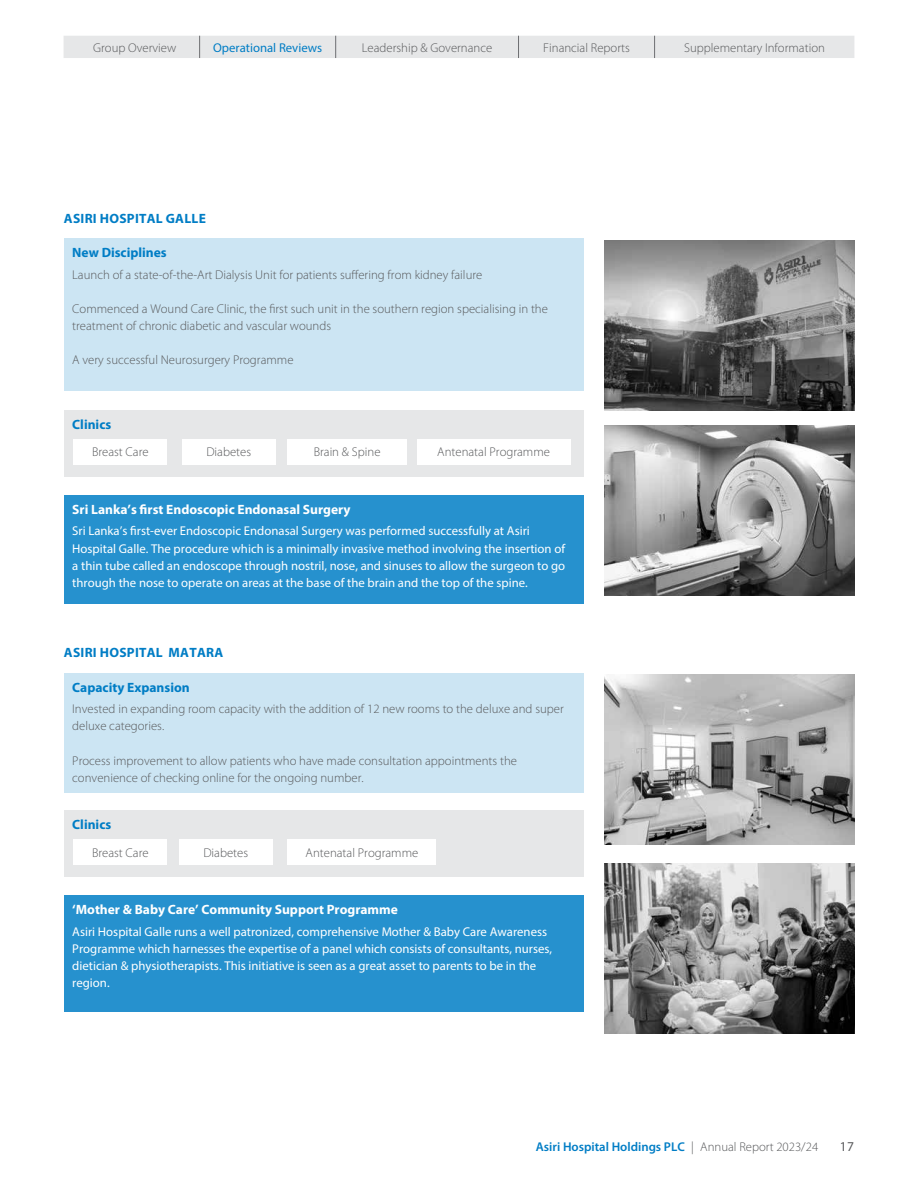
<style>
.page{position:relative;width:918px;height:1188px;background:#fff}
.page>*{position:absolute;margin:0;border:0;box-sizing:border-box;transform-origin:0 0}
.t1{font:700 13.5px "Myriad Pro";color:#fff}
.t2{font:700 13.5px "Myriad Pro";color:#007dc5}
.t3{font:700 13.5px "Myriad Pro";letter-spacing:.02em;color:#007dc5}
.t4{font:13.5px "Myriad Pro";color:#58595b}
.t5{font:300 12.75px/17.2px "Myriad Pro";color:#58595b}
.t6{font:12.75px/17.2px "Myriad Pro";color:#fff}
.t7{font:600 12.75px "Myriad Pro";color:#007dc5}
.t8{font:12.75px "Myriad Pro";color:#007dc5}
.s1{font-weight:300;color:#58595b}
</style>
<div class="page">
<div style="left:64px;top:239px;width:520px;height:152px;background:#cce5f3"></div>
<div style="left:64px;top:410px;width:520px;height:66px;background:#e6e7e8"></div>
<div style="left:64px;top:495px;width:520px;height:109px;background:#2691ce"></div>
<img style="left:605px;top:425px;width:249px;height:170px">
<img style="left:605px;top:240px;width:249px;height:170px">
<div style="left:74px;top:439px;width:93px;height:25px;background:#fff"></div>
<div style="left:182px;top:439px;width:94px;height:25px;background:#fff"></div>
<div style="left:288px;top:439px;width:119px;height:25px;background:#fff"></div>
<div style="left:417px;top:439px;width:153px;height:25px;background:#fff"></div>
<div style="left:64px;top:673px;width:520px;height:119px;background:#cce5f3"></div>
<div style="left:64px;top:810px;width:520px;height:66px;background:#e6e7e8"></div>
<div style="left:64px;top:895px;width:520px;height:117px;background:#2691ce"></div>
<img style="left:605px;top:863px;width:249px;height:170px">
<img style="left:605px;top:675px;width:249px;height:170px">
<div style="left:74px;top:839px;width:93px;height:26px;background:#fff"></div>
<div style="left:179px;top:839px;width:94px;height:26px;background:#fff"></div>
<div style="left:288px;top:839px;width:148px;height:26px;background:#fff"></div>
<div style="left:64px;top:36px;width:790px;height:22px;background:#e6e7e8"></div>
<p class="t5" style="left:93px;top:39px;width:85px">Group Overview</p>
<p class="t8" style="left:213px;top:40px;width:111px">Operational Reviews</p>
<p class="t5" style="left:362px;top:39px;width:132px">Leadership &amp; Governance</p>
<p class="t5" style="left:543px;top:39px;width:88px">Financial Reports</p>
<p class="t5" style="left:684px;top:39px;width:142px">Supplementary Information</p>
<p class="t3" style="left:64px;top:211px;width:144px">ASIRI HOSPITAL GALLE</p>
<p class="t2" style="left:72px;top:245px;width:96px">New Disciplines</p>
<p class="t5" style="left:72px;top:266px;width:412px">Launch of a state-of-the-Art Dialysis Unit for patients suffering from kidney failure</p>
<p class="t5" style="left:72px;top:300px;width:477px">Commenced a Wound Care Clinic, the first such unit in the southern region specialising in the treatment of chronic diabetic and vascular wounds</p>
<p class="t5" style="left:72px;top:351px;width:223px">A very successful Neurosurgery Programme</p>
<p class="t2" style="left:72px;top:417px;width:41px">Clinics</p>
<p class="t5" style="left:92px;top:443px;width:58px">Breast Care</p>
<p class="t5" style="left:206px;top:443px;width:46px">Diabetes</p>
<p class="t5" style="left:314px;top:443px;width:68px">Brain &amp; Spine</p>
<p class="t5" style="left:437px;top:443px;width:114px">Antenatal Programme</p>
<p class="t1" style="left:72px;top:502px;width:280px">Sri Lanka’s first Endoscopic Endonasal Surgery</p>
<p class="t6" style="left:72px;top:522px;width:495px">Sri Lanka’s first-ever Endoscopic Endonasal Surgery was performed successfully at Asiri Hospital Galle. The procedure which is a minimally invasive method involving the insertion of a thin tube called an endoscope through nostril, nose, and sinuses to allow the surgeon to go through the nose to operate on areas at the base of the brain and the top of the spine.</p>
<p class="t3" style="left:64px;top:645px;width:161px">ASIRI HOSPITAL MATARA</p>
<p class="t2" style="left:72px;top:680px;width:119px">Capacity Expansion</p>
<p class="t5" style="left:72px;top:700px;width:493px">Invested in expanding room capacity with the addition of 12 new rooms to the deluxe and super deluxe categories.</p>
<p class="t5" style="left:72px;top:752px;width:446px">Process improvement to allow patients who have made consultation appointments the convenience of checking online for the ongoing number.</p>
<p class="t2" style="left:72px;top:817px;width:41px">Clinics</p>
<p class="t5" style="left:92px;top:844px;width:58px">Breast Care</p>
<p class="t5" style="left:203px;top:844px;width:46px">Diabetes</p>
<p class="t5" style="left:306px;top:844px;width:114px">Antenatal Programme</p>
<p class="t1" style="left:72px;top:902px;width:327px">‘Mother &amp; Baby Care’ Community Support Programme</p>
<p class="t6" style="left:72px;top:922px;width:481px">Asiri Hospital Galle runs a well patronized, comprehensive Mother &amp; Baby Care Awareness Programme which harnesses the expertise of a panel which consists of consultants, nurses, dietician &amp; physiotherapists. This initiative is seen as a great asset to parents to be in the region.</p>
<p class="t7" style="left:536px;top:1140px;width:284px">Asiri Hospital Holdings PLC <span class="s1">| Annual Report 2023/24</span></p>
<p class="t4" style="left:840px;top:1138px;width:16px">17</p>
</div>
